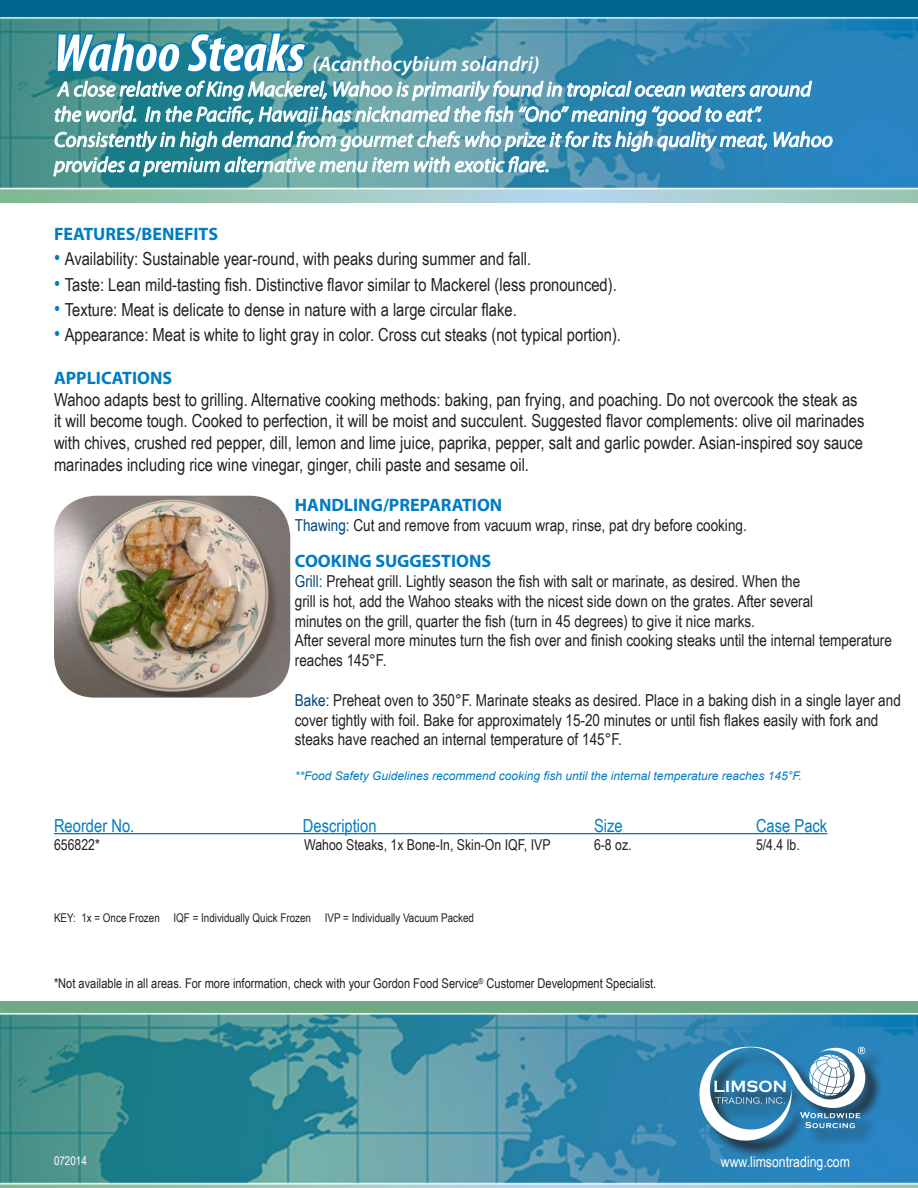
<style>
.page{position:relative;width:918px;height:1188px;background:#fff}
.page>*{position:absolute;margin:0;border:0;box-sizing:border-box;transform-origin:0 0}
.t1{font:italic 700 condensed 54px "Myriad Pro";color:#fff}
.t2{font:italic 21px/25.2px "Myriad Pro";color:#fff}
.t3{font:18px/21.6px "Arial Narrow";color:#231f20}
.t4{font:700 18px "Myriad Pro";color:#007cc2}
.t5{font:18px "Arial Narrow";color:#007cc2}
.t6{font:16.5px/19.8px "Arial Narrow";color:#231f20}
.t7{font:15px "Arial Narrow";color:#231f20}
.t8{font:15px "Arial Narrow";color:#fff}
.t9{font:13.5px "Arial Narrow";color:#231f20}
.t10{font:italic 12px "Arial";color:#007cc2}
.t11{font:12px "Arial Narrow";color:#231f20}
.t12{font:12px "Arial Narrow";color:#fff}
.s1{font-weight:600}
.s2{font-size:21px;color:#007cc2}
.s3{color:#00467e}
</style>
<div class="page">
<img style="left:0;top:18px;width:918px;height:185px">
<div style="left:0;top:0;width:918px;height:17px;background:#00668e"></div>
<svg style="left:53px;top:31px;width:780px;height:146px;background:#529ab2"></svg>
<img style="left:0;top:1025px;width:918px;height:163px">
<svg style="left:0;top:1001px;width:918px;height:24px;background:#64a499"></svg>
<div style="left:702px;top:1049px;width:182px;height:110px;background:#231f20;opacity:.75"></div>
<svg style="left:696px;top:1047px;width:169px;height:97px"></svg>
<img style="left:54px;top:496px;width:236px;height:202px">
<hr style="left:54px;top:833px;width:773px;height:1px;background:#007cc2">
<p class="t1" style="left:54px;top:19px;width:252px">Wahoo Steaks</p>
<p class="t2" style="left:54px;top:51px;width:780px;text-indent:259px"><span class="s1">(Acanthocybium solandri)<br></span>A close relative of King Mackerel, Wahoo is primarily found in tropical ocean waters around the world. In the Pacific, Hawaii has nicknamed the fish “Ono” meaning “good to eat”.<br>Consistently in high demand from gourmet chefs who prize it for its high quality meat, Wahoo provides a premium alternative menu item with exotic flare.</p>
<p class="t4" style="left:54px;top:222px;width:166px">FEATURES/BENEFITS</p>
<p class="t3" style="left:54px;top:248px;width:479px"><span class="s2">•</span> Availability: Sustainable year-round, with peaks during summer and fall.</p>
<p class="t3" style="left:54px;top:273px;width:564px"><span class="s2">•</span> Taste: Lean mild-tasting fish. Distinctive flavor similar to Mackerel (less pronounced).</p>
<p class="t3" style="left:54px;top:298px;width:464px"><span class="s2">•</span> Texture: Meat is delicate to dense in nature with a large circular flake.</p>
<p class="t3" style="left:54px;top:323px;width:569px"><span class="s2">•</span> Appearance: Meat is white to light gray in color. Cross cut steaks (not typical portion).</p>
<p class="t4" style="left:54px;top:366px;width:120px">APPLICATIONS</p>
<p class="t3" style="left:54px;top:388px;width:812px">Wahoo adapts best to grilling. Alternative cooking methods: baking, pan frying, and poaching. Do not overcook the steak as it will become tough. Cooked to perfection, it will be moist and succulent. Suggested flavor complements: olive oil marinades with chives, crushed red pepper, dill, lemon and lime juice, paprika, pepper, salt and garlic powder. Asian-inspired soy sauce marinades including rice wine vinegar, ginger, chili paste and sesame oil.</p>
<p class="t4" style="left:295px;top:494px;width:209px">HANDLING/PREPARATION</p>
<p class="t6" style="left:295px;top:515px;width:453px"><span class="s3">Thawing:</span> Cut and remove from vacuum wrap, rinse, pat dry before cooking.</p>
<p class="t4" style="left:295px;top:549px;width:198px">COOKING SUGGESTIONS</p>
<p class="t6" style="left:295px;top:571px;width:599px"><span class="s3">Grill:</span> Preheat grill. Lightly season the fish with salt or marinate, as desired. When the<br>grill is hot, add the Wahoo steaks with the nicest side down on the grates. After several<br>minutes on the grill, quarter the fish (turn in 45 degrees) to give it nice marks.<br>After several more minutes turn the fish over and finish cooking steaks until the internal temperature reaches 145°F.</p>
<p class="t6" style="left:295px;top:690px;width:608px"><span class="s3">Bake:</span> Preheat oven to 350°F. Marinate steaks as desired. Place in a baking dish in a single layer and cover tightly with foil. Bake for approximately 15-20 minutes or until fish flakes easily with fork and steaks have reached an internal temperature of 145°F.</p>
<p class="t10" style="left:295px;top:768px;width:508px">**Food Safety Guidelines recommend cooking fish until the internal temperature reaches 145°F.</p>
<p class="t5" style="left:54px;top:812px;width:82px">Reorder No.</p>
<p class="t5" style="left:303px;top:812px;width:75px">Description</p>
<p class="t5" style="left:594px;top:812px;width:30px">Size</p>
<p class="t5" style="left:756px;top:812px;width:73px">Case Pack</p>
<p class="t7" style="left:54px;top:833px;width:47px">656822*</p>
<p class="t7" style="left:304px;top:833px;width:248px">Wahoo Steaks, 1x Bone-In, Skin-On IQF, IVP</p>
<p class="t7" style="left:594px;top:833px;width:39px">6-8 oz.</p>
<p class="t7" style="left:756px;top:833px;width:45px">5/4.4 lb.</p>
<p class="t11" style="left:54px;top:909px;width:422px">KEY: 1x = Once Frozen IQF = Individually Quick Frozen IVP = Individually Vacuum Packed</p>
<p class="t9" style="left:54px;top:974px;width:604px">*Not available in all areas. For more information, check with your Gordon Food Service<sup>®</sup> Customer Development Specialist.</p>
<p class="t12" style="left:54px;top:1152px;width:34px">072014</p>
<p class="t8" style="left:721px;top:1151px;width:131px">www.limsontrading.com</p>
</div>
